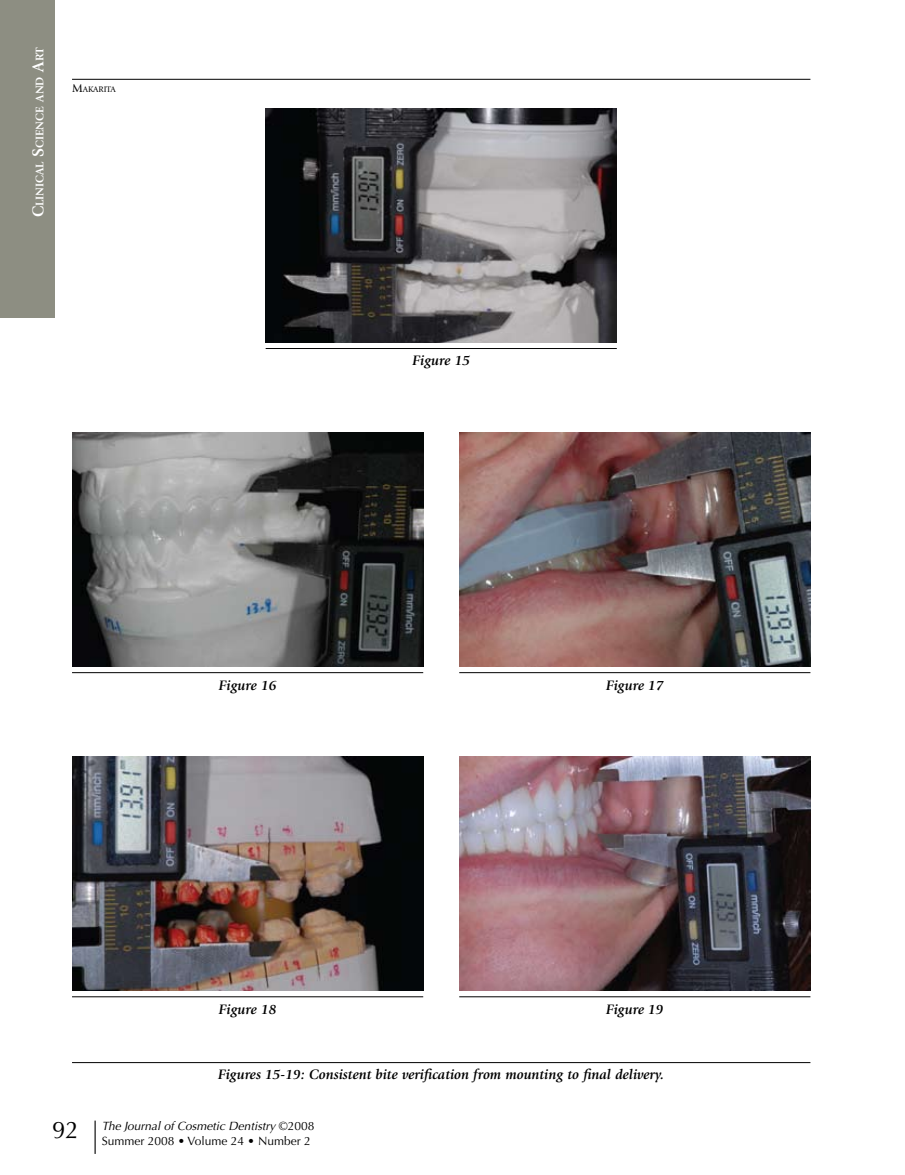
<style>
.page{position:relative;width:905px;height:1175px;background:#fff}
.page>*{position:absolute;margin:0;border:0;box-sizing:border-box;transform-origin:0 0}
.t1{font:24px "Optima";color:#000}
.t2{font:italic 700 14.25px "Giovanni";color:#000}
.t3{font:12px/15px "Optima";color:#000}
.t4{font:700 11.55px "Giovanni";color:#fff}
.t5{font:8.4px "Giovanni";color:#000}
.s1{font-size:16.5px}
.s2{font-size:12px}
.s3{font-style:italic}
</style>
<div class="page">
<hr style="left:94px;top:1120px;width:2px;height:33px;background:#000">
<div style="left:0;top:0;width:54px;height:317px;background:#8d8e82"></div>
<img style="left:72px;top:432px;width:351px;height:234px">
<img style="left:459px;top:432px;width:351px;height:234px">
<img style="left:459px;top:756px;width:351px;height:234px">
<img style="left:72px;top:756px;width:351px;height:234px">
<img style="left:266px;top:108px;width:350px;height:234px">
<hr style="left:72px;top:1062px;width:738px;height:1px;background:#000">
<hr style="left:266px;top:348px;width:350px;height:1px;background:#000">
<hr style="left:459px;top:672px;width:351px;height:1px;background:#000">
<hr style="left:72px;top:672px;width:351px;height:1px;background:#000">
<hr style="left:459px;top:996px;width:351px;height:1px;background:#000">
<hr style="left:72px;top:996px;width:351px;height:1px;background:#000">
<hr style="left:72px;top:79px;width:738px;height:1px;background:#000">
<p class="t4" style="left:33px;top:217px;width:172px;rotate:-90deg"><span class="s1">C</span>linical <span class="s1">S</span>cience and <span class="s1">A</span>rt</p>
<p class="t5" style="left:72px;top:84px;width:45px"><span class="s2">M</span>AKARITA</p>
<p class="t2" style="left:412px;top:353px;width:59px">Figure 15</p>
<p class="t2" style="left:219px;top:677px;width:59px">Figure 16</p>
<p class="t2" style="left:606px;top:677px;width:59px">Figure 17</p>
<h1 class="t1" style="left:52px;top:1115px;width:28px">92</h1>
<p class="t2" style="left:219px;top:1001px;width:59px">Figure 18</p>
<p class="t2" style="left:606px;top:1001px;width:59px">Figure 19</p>
<p class="t2" style="left:218px;top:1067px;width:448px">Figures 15-19: Consistent bite verification from mounting to final delivery.</p>
<p class="t3" style="left:102px;top:1118px;width:214px"><span class="s3">The Journal of Cosmetic Dentistry</span> ©2008<br>Summer 2008 • Volume 24 • Number 2</p>
</div>
